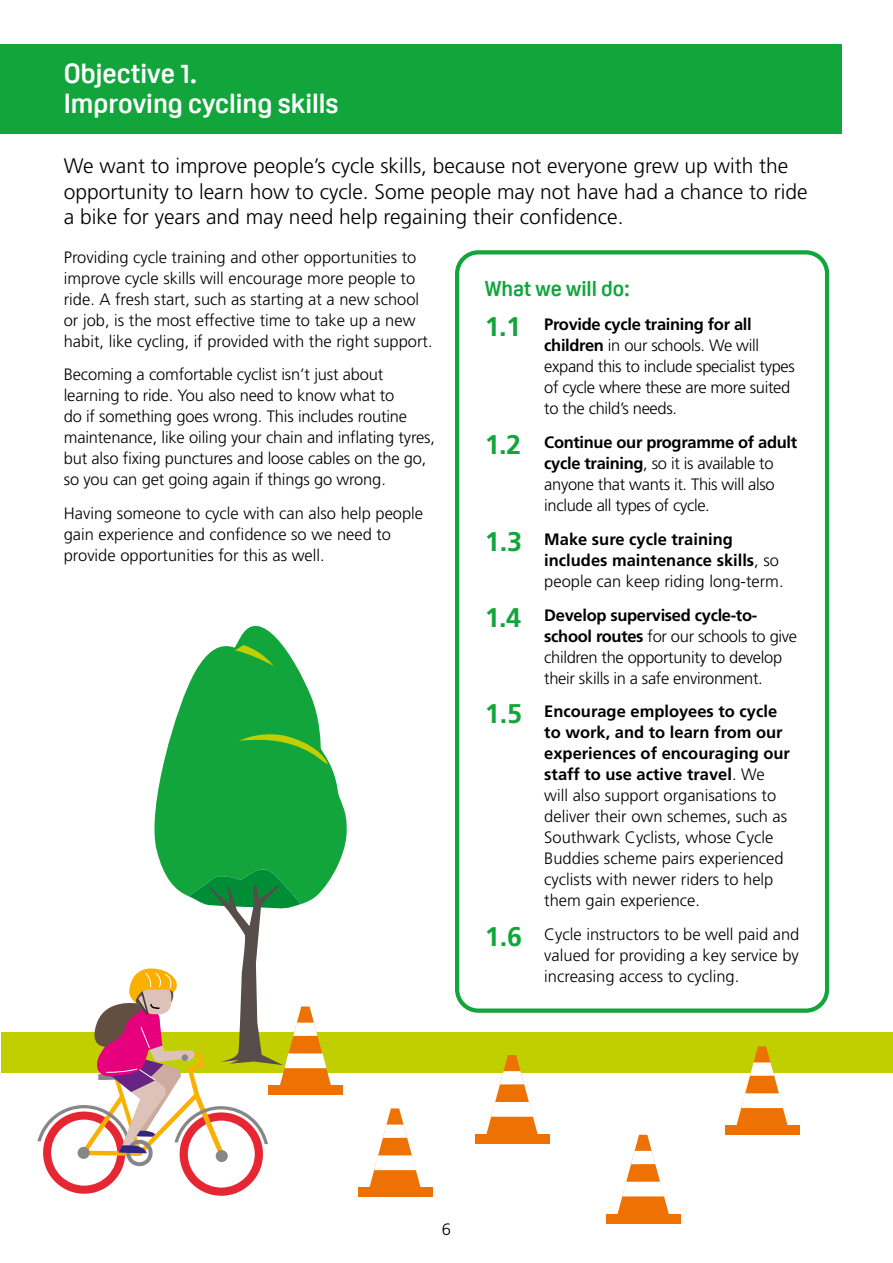
<style>
.page{position:relative;width:893px;height:1263px;background:#fff}
.page>*{position:absolute;margin:0;border:0;box-sizing:border-box;transform-origin:0 0}
.t1{font:700 27px/30px "Oscine";color:#fff}
.t2{font:300 21px/25.5px "Frutiger LT Pro";color:#000}
.t3{font:700 21px "Oscine";color:#11a53c}
.t4{font:300 16.5px/21px "Frutiger LT Pro";color:#000}
.t5{font:300 16.5px/21px "Frutiger LT Pro";letter-spacing:-.02em;color:#000}
.t6{font:700 16.5px/21px "Frutiger LT Pro";color:#000}
.s1{font-weight:700;font-size:27px;color:#11a53c}
.s2{font-weight:700}
.s3{font-size:27px;color:#11a53c}
.s4{font-weight:300}
</style>
<div class="page">
<div style="left:0;top:45px;width:842px;height:89px;background:#11a53c"></div>
<div style="left:1px;top:1032px;width:892px;height:40px;background:#c1ce00"></div>
<svg style="left:332px;top:769px;width:15px;height:107px;fill:#11a53c"></svg>
<div style="left:268px;top:1086px;width:75px;height:9px;background:#ee7203"></div>
<div style="left:358px;top:1188px;width:74px;height:9px;background:#ee7203"></div>
<svg style="left:369px;top:1108px;width:52px;height:80px"></svg>
<div style="left:475px;top:1134px;width:74px;height:9px;background:#ee7203"></div>
<svg style="left:486px;top:1055px;width:52px;height:79px"></svg>
<div style="left:606px;top:1214px;width:74px;height:9px;background:#ee7203"></div>
<svg style="left:617px;top:1135px;width:52px;height:79px"></svg>
<div style="left:725px;top:1126px;width:74px;height:9px;background:#ee7203"></div>
<svg style="left:735px;top:1046px;width:53px;height:80px"></svg>
<div style="left:455px;top:250px;width:374px;height:763px;border:4px solid #11a53c;border-radius:21px"></div>
<svg style="left:37px;top:625px;width:295px;height:571px"></svg>
<div style="left:78px;top:1147px;width:12px;height:12px;background:#878787;border-radius:50%"></div>
<h1 class="t1" style="left:64px;top:59px;width:276px">Objective 1.<br>Improving cycling skills</h1>
<p class="t2" style="left:64px;top:153px;width:745px">We want to improve people’s cycle skills, because not everyone grew up with the opportunity to learn how to cycle. Some people may not have had a chance to ride a bike for years and may need help regaining their confidence.</p>
<p class="t4" style="left:64px;top:246px;width:370px">Providing cycle training and other opportunities to improve cycle skills will encourage more people to ride. A fresh start, such as starting at a new school or job, is the most effective time to take up a new habit, like cycling, if provided with the right support.</p>
<p class="t4" style="left:64px;top:364px;width:373px">Becoming a comfortable cyclist isn’t just about learning to ride. You also need to know what to<br>do if something goes wrong. This includes routine maintenance, like oiling your chain and inflating tyres, but also fixing punctures and loose cables on the go, so you can get going again if things go wrong.</p>
<p class="t4" style="left:64px;top:503px;width:361px">Having someone to cycle with can also help people gain experience and confidence so we need to provide opportunities for this as well.</p>
<p class="t3" style="left:485px;top:277px;width:147px">What we will do:</p>
<p class="t5" style="left:544px;top:314px;width:252px;text-indent:-60px"><span class="s1">1.1</span> <span class="s2">Provide cycle training for all children</span> in our schools. We will expand this to include specialist types of cycle where these are more suited to the child’s needs.</p>
<p class="t5" style="left:544px;top:432px;width:254px;text-indent:-60px"><span class="s1">1.2</span> <span class="s2">Continue our programme of adult cycle training</span>, so it is available to anyone that wants it. This will also include all types of cycle.</p>
<p class="t6" style="left:544px;top:528px;width:241px;text-indent:-60px"><span class="s3">1.3</span> Make sure cycle training includes maintenance skills<span class="s4">, so people can keep riding long-term.</span></p>
<p class="t5" style="left:544px;top:604px;width:254px;text-indent:-60px"><span class="s1">1.4</span> <span class="s2">Develop supervised cycle-to&shy;school routes</span> for our schools to give children the opportunity to develop their skills in a safe environment.</p>
<p class="t4" style="left:544px;top:701px;width:247px;text-indent:-60px"><span class="s1">1.5</span> <span class="s2">Encourage employees to cycle to work, and to learn from our experiences of encouraging our staff to use active travel</span>. We will also support organisations to deliver their own schemes, such as<br>Southwark Cyclists, whose Cycle<br>Buddies scheme pairs experienced cyclists with newer riders to help them gain experience.</p>
<p class="t4" style="left:544px;top:924px;width:257px;text-align:justify;text-indent:-60px"><span class="s1">1.6</span> Cycle instructors to be well paid and valued for providing a key service by increasing access to cycling.</p>
<p class="t4" style="left:442px;top:1219px;width:11px">6</p>
</div>
